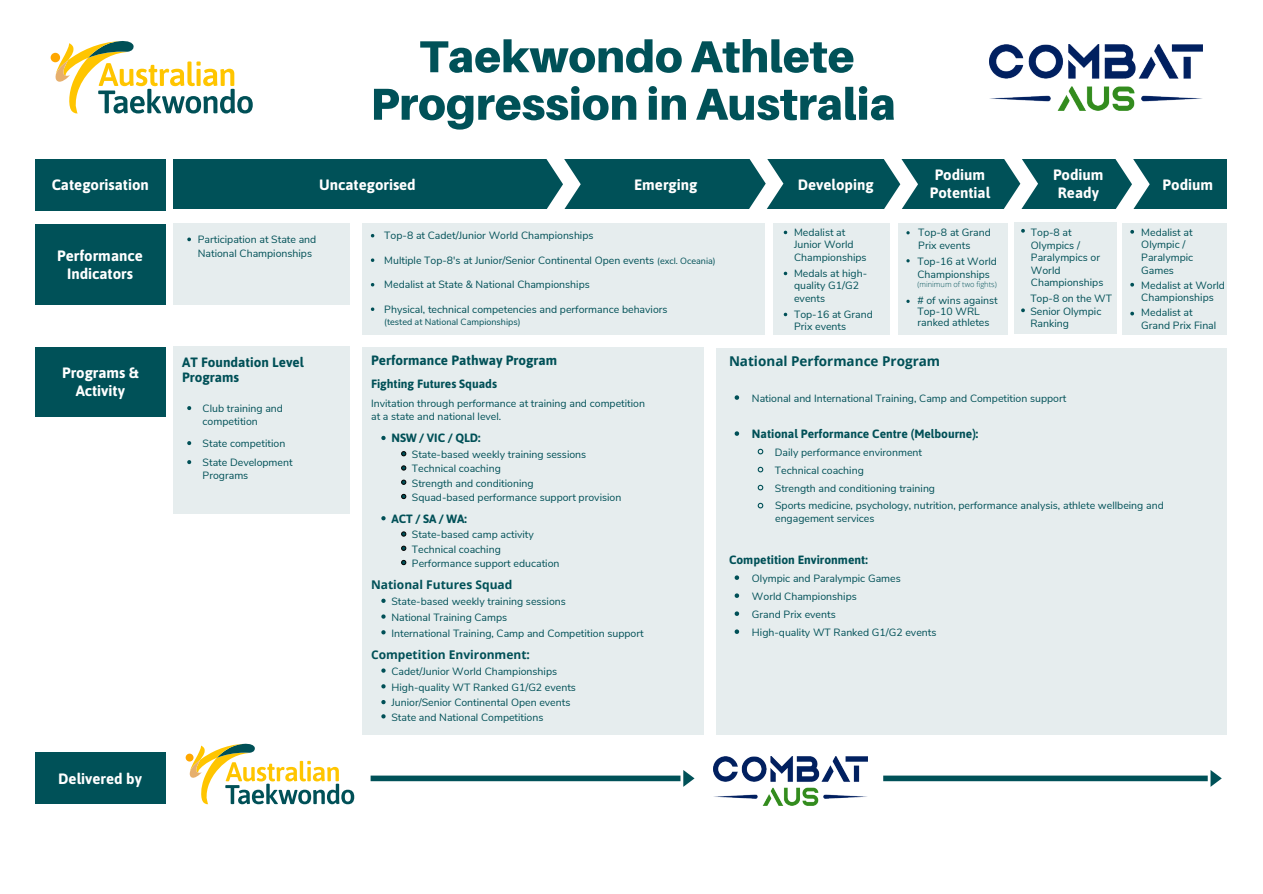
<style>
.page{position:relative;width:1263px;height:894px;background:#fff}
.page>*{position:absolute;margin:0;border:0;box-sizing:border-box;transform-origin:0 0}
.t1{font:700 15px/18px "Asap";color:#fff;text-align:center}
.t2{font:700 13.5px/15px "Asap";color:#005057}
.t3{font:700 13.5px "Open Sans";color:#005057}
.t4{font:700 12px "Asap";color:#005057}
.t5{font:700 12px "Open Sans";color:#005057}
.t6{font:10.5px/12.6px "Nunito Sans";color:#005057}
.t7{font:9px "Nunito Sans";color:#005057}
.t8{font:300 7.5px "Open Sans";color:#005057}
.s1{font-size:9px}
</style>
<div class="page">
<img style="left:989px;top:44px;width:213px;height:67px">
<img style="left:714px;top:756px;width:154px;height:49px">
<div style="left:157px;top:752px;width:8px;height:51px;background:#005158"></div>
<div style="left:41px;top:752px;width:122px;height:51px;background:#005158"></div>
<div style="left:35px;top:752px;width:8px;height:51px;background:#005158"></div>
<div style="left:157px;top:346px;width:8px;height:70px;background:#005158"></div>
<div style="left:41px;top:346px;width:122px;height:70px;background:#005158"></div>
<div style="left:35px;top:346px;width:8px;height:70px;background:#005158"></div>
<div style="left:157px;top:159px;width:8px;height:51px;background:#005158"></div>
<div style="left:41px;top:159px;width:122px;height:51px;background:#005158"></div>
<div style="left:35px;top:159px;width:8px;height:51px;background:#005158"></div>
<div style="left:371px;top:775px;width:309px;height:6px;background:#005158"></div>
<svg style="left:683px;top:770px;width:11px;height:16px"></svg>
<div style="left:883px;top:775px;width:325px;height:6px;background:#005158"></div>
<svg style="left:1210px;top:770px;width:12px;height:16px"></svg>
<div style="left:716px;top:348px;width:511px;height:386px;background:#e6edee"></div>
<div style="left:173px;top:346px;width:177px;height:167px;background:#e6edee"></div>
<div style="left:362px;top:346px;width:342px;height:388px;background:#e6edee"></div>
<div style="left:173px;top:159px;width:1054px;height:50px;background:#005158"></div>
<svg style="left:884px;top:159px;width:34px;height:50px"></svg>
<svg style="left:187px;top:406px;width:4px;height:4px"></svg>
<svg style="left:187px;top:441px;width:4px;height:4px"></svg>
<svg style="left:187px;top:460px;width:4px;height:4px"></svg>
<svg style="left:381px;top:435px;width:5px;height:5px"></svg>
<svg style="left:401px;top:451px;width:5px;height:5px"></svg>
<svg style="left:401px;top:465px;width:5px;height:5px"></svg>
<svg style="left:401px;top:479px;width:5px;height:5px"></svg>
<svg style="left:401px;top:494px;width:5px;height:4px"></svg>
<svg style="left:381px;top:516px;width:5px;height:4px"></svg>
<svg style="left:401px;top:531px;width:5px;height:5px"></svg>
<svg style="left:401px;top:545px;width:5px;height:5px"></svg>
<svg style="left:401px;top:560px;width:5px;height:4px"></svg>
<svg style="left:381px;top:598px;width:5px;height:4px"></svg>
<svg style="left:381px;top:614px;width:5px;height:4px"></svg>
<svg style="left:381px;top:630px;width:5px;height:4px"></svg>
<svg style="left:381px;top:668px;width:5px;height:4px"></svg>
<svg style="left:381px;top:684px;width:5px;height:4px"></svg>
<svg style="left:381px;top:700px;width:5px;height:4px"></svg>
<svg style="left:381px;top:714px;width:5px;height:4px"></svg>
<svg style="left:735px;top:395px;width:4px;height:4px"></svg>
<svg style="left:735px;top:431px;width:4px;height:4px"></svg>
<svg style="left:757px;top:448px;width:7px;height:7px"></svg>
<svg style="left:757px;top:466px;width:7px;height:7px"></svg>
<svg style="left:757px;top:484px;width:7px;height:7px"></svg>
<svg style="left:757px;top:502px;width:7px;height:7px"></svg>
<svg style="left:735px;top:575px;width:4px;height:4px"></svg>
<svg style="left:735px;top:593px;width:4px;height:4px"></svg>
<svg style="left:735px;top:611px;width:4px;height:4px"></svg>
<svg style="left:735px;top:629px;width:4px;height:4px"></svg>
<div style="left:157px;top:224px;width:8px;height:80px;background:#005158"></div>
<div style="left:41px;top:224px;width:122px;height:80px;background:#005158"></div>
<div style="left:35px;top:224px;width:8px;height:80px;background:#005158"></div>
<div style="left:899px;top:223px;width:109px;height:111px;background:#e6edee"></div>
<div style="left:1122px;top:223px;width:105px;height:111px;background:#e6edee"></div>
<div style="left:1014px;top:223px;width:102px;height:111px;background:#e6edee"></div>
<div style="left:173px;top:223px;width:177px;height:81px;background:#e6edee"></div>
<div style="left:362px;top:223px;width:402px;height:111px;background:#e6edee"></div>
<div style="left:773px;top:223px;width:117px;height:111px;background:#e6edee"></div>
<svg style="left:187px;top:237px;width:4px;height:4px"></svg>
<svg style="left:784px;top:271px;width:3px;height:4px"></svg>
<svg style="left:784px;top:312px;width:3px;height:4px"></svg>
<svg style="left:906px;top:231px;width:4px;height:3px"></svg>
<svg style="left:906px;top:259px;width:4px;height:3px"></svg>
<svg style="left:906px;top:299px;width:4px;height:4px"></svg>
<svg style="left:1130px;top:230px;width:4px;height:3px"></svg>
<svg style="left:1130px;top:283px;width:4px;height:3px"></svg>
<svg style="left:1130px;top:311px;width:4px;height:4px"></svg>
<svg style="left:1021px;top:229px;width:4px;height:3px"></svg>
<svg style="left:1021px;top:308px;width:4px;height:4px"></svg>
<svg style="left:371px;top:258px;width:3px;height:4px"></svg>
<svg style="left:371px;top:307px;width:3px;height:4px"></svg>
<div style="left:51px;top:53px;width:9px;height:9px;background:#ffa700;border-radius:50%"></div>
<svg style="left:55px;top:41px;width:198px;height:73px"></svg>
<svg style="left:1004px;top:159px;width:34px;height:50px"></svg>
<svg style="left:1115px;top:159px;width:35px;height:50px"></svg>
<svg style="left:749px;top:159px;width:34px;height:50px"></svg>
<svg style="left:546px;top:159px;width:35px;height:50px"></svg>
<div style="left:186px;top:753px;width:8px;height:8px;background:#ffa700;border-radius:50%"></div>
<svg style="left:190px;top:743px;width:164px;height:61px"></svg>
<svg style="left:420px;top:39px;width:262px;height:34px"></svg>
<svg style="left:691px;top:39px;width:162px;height:34px"></svg>
<svg style="left:374px;top:86px;width:262px;height:43px"></svg>
<svg style="left:649px;top:86px;width:37px;height:34px"></svg>
<svg style="left:696px;top:86px;width:198px;height:34px"></svg>
<h1 class="t1" style="left:52px;top:175px;width:99px">Categorisation</h1>
<h1 class="t1" style="left:57px;top:246px;width:87px">Performance<br>Indicators</h1>
<h1 class="t1" style="left:62px;top:363px;width:78px">Programs &amp;<br>Activity</h1>
<h1 class="t1" style="left:58px;top:768px;width:85px">Delivered by</h1>
<h1 class="t1" style="left:319px;top:175px;width:98px">Uncategorised</h1>
<h1 class="t1" style="left:634px;top:175px;width:65px">Emerging</h1>
<h1 class="t1" style="left:798px;top:175px;width:77px">Developing</h1>
<h1 class="t1" style="left:930px;top:165px;width:62px">Podium<br>Potential</h1>
<h1 class="t1" style="left:1053px;top:165px;width:52px">Podium<br>Ready</h1>
<h1 class="t1" style="left:1163px;top:174px;width:52px">Podium</h1>
<p class="t6" style="left:198px;top:231px;width:120px;line-height:14.2px">Participation at State and<br>National Championships</p>
<p class="t6" style="left:794px;top:225px;width:74px">Medalist at<br>Junior World<br>Championships</p>
<p class="t6" style="left:794px;top:266px;width:75px">Medals at high&shy;quality G1/G2 events</p>
<p class="t6" style="left:794px;top:307px;width:80px">Top-16 at Grand<br>Prix events</p>
<p class="t6" style="left:384px;top:228px;width:211px">Top-8 at Cadet/Junior World Championships</p>
<p class="t6" style="left:384px;top:253px;width:333px">Multiple Top-8's at Junior/Senior Continental Open events <span class="s1">(excl. Oceania)</span></p>
<p class="t6" style="left:384px;top:277px;width:207px">Medalist at State &amp; National Championships</p>
<p class="t6" style="left:384px;top:302px;width:285px">Physical, technical competencies and performance behaviors</p>
<p class="t7" style="left:384px;top:315px;width:138px">(tested at National Campionships)</p>
<p class="t6" style="left:918px;top:225px;width:74px">Top-8 at Grand<br>Prix events</p>
<p class="t6" style="left:917px;top:255px;width:81px">Top-16 at World<br>Championships</p>
<p class="t8" style="left:917px;top:279px;width:81px">(minimum of two fights)</p>
<p class="t6" style="left:917px;top:295px;width:82px;line-height:10.8px"># of wins against<br>Top-10 WRL ranked athletes</p>
<p class="t6" style="left:1031px;top:225px;width:74px">Top-8 at<br>Olympics /<br>Paralympics or<br>World<br>Championships</p>
<p class="t6" style="left:1030px;top:291px;width:83px">Top-8 on the WT<br>Senior Olympic<br>Ranking</p>
<p class="t6" style="left:1141px;top:225px;width:53px">Medalist at<br>Olympic /<br>Paralympic<br>Games</p>
<p class="t6" style="left:1141px;top:278px;width:85px">Medalist at World<br>Championships</p>
<p class="t6" style="left:1141px;top:305px;width:76px">Medalist at<br>Grand Prix Final</p>
<p class="t2" style="left:182px;top:353px;width:123px">AT Foundation Level<br>Programs</p>
<p class="t6" style="left:203px;top:401px;width:82px">Club training and competition</p>
<p class="t6" style="left:203px;top:433px;width:92px;line-height:19px">State competition<br>State Development</p>
<p class="t6" style="left:203px;top:468px;width:47px">Programs</p>
<p class="t2" style="left:371px;top:351px;width:188px">Performance Pathway Program</p>
<p class="t4" style="left:371px;top:375px;width:127px">Fighting Futures Squads</p>
<p class="t6" style="left:371px;top:395px;width:275px;line-height:13.2px">Invitation through performance at training and competition at a state and national level.</p>
<p class="t4" style="left:391px;top:429px;width:91px">NSW / VIC / QLD:</p>
<p class="t6" style="left:412px;top:446px;width:211px;line-height:14.2px">State-based weekly training sessions<br>Technical coaching<br>Strength and conditioning<br>Squad-based performance support provision</p>
<p class="t4" style="left:391px;top:509px;width:77px">ACT / SA / WA:</p>
<p class="t6" style="left:412px;top:527px;width:149px;line-height:14.2px">State-based camp activity<br>Technical coaching<br>Performance support education</p>
<p class="t6" style="left:391px;top:593px;width:254px;line-height:15.8px">State-based weekly training sessions<br>National Training Camps<br>International Training, Camp and Competition support</p>
<p class="t6" style="left:391px;top:662px;width:186px;line-height:15.8px">Cadet/Junior World Championships<br>High-quality WT Ranked G1/G2 events<br>Junior/Senior Continental Open events</p>
<p class="t6" style="left:391px;top:710px;width:153px">State and National Competitions</p>
<p class="t5" style="left:371px;top:576px;width:143px">National Futures Squad</p>
<p class="t5" style="left:371px;top:646px;width:160px">Competition Environment:</p>
<p class="t3" style="left:729px;top:351px;width:213px">National Performance Program</p>
<p class="t6" style="left:752px;top:391px;width:316px">National and International Training, Camp and Competition support</p>
<p class="t4" style="left:752px;top:425px;width:228px">National Performance Centre (Melbourne):</p>
<p class="t6" style="left:775px;top:442px;width:162px;line-height:18px">Daily performance environment<br>Technical coaching<br>Strength and conditioning training</p>
<p class="t6" style="left:775px;top:498px;width:390px">Sports medicine, psychology, nutrition, performance analysis, athlete wellbeing and engagement services</p>
<p class="t4" style="left:729px;top:551px;width:140px">Competition Environment:</p>
<p class="t6" style="left:752px;top:568px;width:186px;line-height:18px">Olympic and Paralympic Games<br>World Championships<br>Grand Prix events<br>High-quality WT Ranked G1/G2 events</p>
</div>
